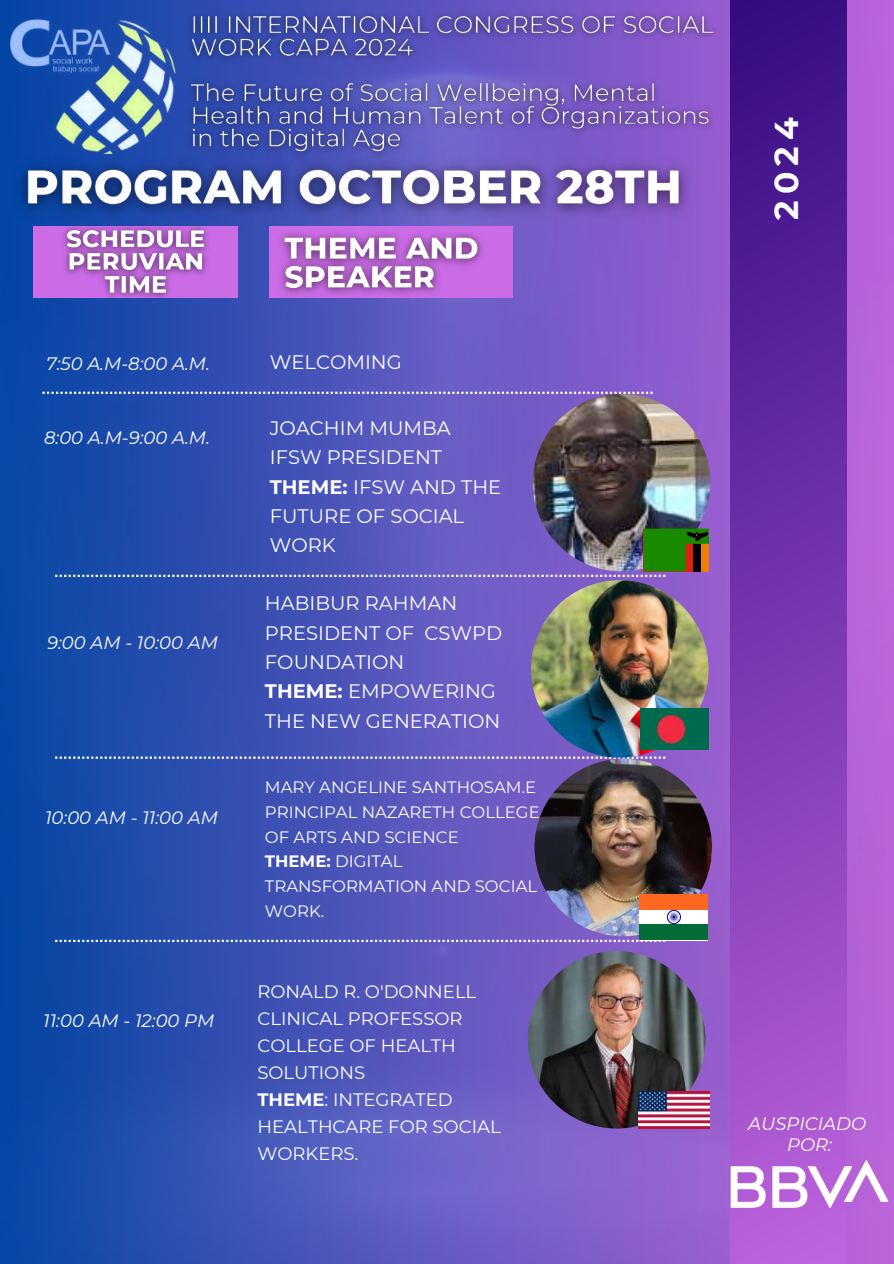
<style>
.page{position:relative;width:894px;height:1264px;background:#fff}
.page>*{position:absolute;margin:0;border:0;box-sizing:border-box;transform-origin:0 0}
.t1{font:700 33px "Montserrat";color:#fff}
.t2{font:19.5px/29.2px "Montserrat";color:#fff}
.t3{font:18px/27px "Montserrat";color:#fff}
.t4{font:italic 18px/21.3px "Montserrat";color:#fff;text-align:center}
.t5{font:16.5px/24.8px "Montserrat";color:#fff}
.s1{font-weight:700}
</style>
<div class="page">
<img style="left:0;top:0;width:893px;height:1263px">
<div style="left:730px;top:0;width:116px;height:1263px;background:linear-gradient(to bottom,#360c81,#bb62dc)"></div>
<svg style="left:55px;top:756px;width:610px;height:2px"></svg>
<svg style="left:55px;top:939px;width:610px;height:3px"></svg>
<div style="left:33px;top:227px;width:205px;height:71px;background:#cb6ce6"></div>
<div style="left:270px;top:227px;width:242px;height:71px;background:#cb6ce6"></div>
<img style="left:532px;top:394px;width:178px;height:177px;border-radius:50%">
<img style="left:531px;top:580px;width:177px;height:177px;border-radius:50%">
<img style="left:534px;top:758px;width:177px;height:178px;border-radius:50%">
<img style="left:527px;top:951px;width:178px;height:177px;border-radius:50%">
<img style="left:10px;top:19px;width:166px;height:131px">
<img style="left:730px;top:1160px;width:158px;height:47px">
<svg style="left:42px;top:392px;width:610px;height:2px"></svg>
<svg style="left:55px;top:528px;width:653px;height:49px"></svg>
<img style="left:640px;top:708px;width:68px;height:41px">
<div style="left:639px;top:894px;width:69px;height:46px;background:#fff"></div>
<div style="left:639px;top:894px;width:69px;height:15px;background:#ff6820"></div>
<div style="left:639px;top:924px;width:69px;height:16px;background:#046a38"></div>
<svg style="left:666px;top:909px;width:14px;height:15px"></svg>
<img style="left:638px;top:1091px;width:71px;height:37px">
<img style="left:7px;top:150px;width:693px;height:77px">
<img style="left:179px;top:4px;width:546px;height:161px">
<img style="left:54px;top:218px;width:163px;height:88px">
<img style="left:271px;top:225px;width:221px;height:79px">
<p class="t4" style="left:46px;top:352px;width:165px">7:50 A.M-8:00 A.M.</p>
<p class="t2" style="left:270px;top:348px;width:133px">WELCOMING</p>
<p class="t4" style="left:44px;top:426px;width:167px">8:00 A.M-9:00 A.M.</p>
<p class="t2" style="left:270px;top:413px;width:233px">JOACHIM MUMBA<br>IFSW PRESIDENT<br><span class="s1">THEME:</span> IFSW AND THE<br>FUTURE OF SOCIAL<br>WORK</p>
<p class="t4" style="left:47px;top:632px;width:172px">9:00 AM - 10:00 AM</p>
<p class="t4" style="left:45px;top:806px;width:174px">10:00 AM - 11:00 AM</p>
<p class="t4" style="left:43px;top:1009px;width:172px">11:00 AM - 12:00 PM</p>
<p class="t2" style="left:265px;top:589px;width:239px">HABIBUR RAHMAN<br>PRESIDENT OF CSWPD<br>FOUNDATION<br><span class="s1">THEME:</span> EMPOWERING<br>THE NEW GENERATION</p>
<p class="t5" style="left:265px;top:774px;width:276px">MARY ANGELINE SANTHOSAM.E<br>PRINCIPAL NAZARETH COLLEGE<br>OF ARTS AND SCIENCE<br><span class="s1">THEME:</span> DIGITAL<br>TRANSFORMATION AND SOCIAL<br>WORK.</p>
<p class="t3" style="left:257px;top:977px;width:245px">RONALD R. O'DONNELL<br>CLINICAL PROFESSOR<br>COLLEGE OF HEALTH<br>SOLUTIONS<br><span class="s1">THEME</span>: INTEGRATED<br>HEALTHCARE FOR SOCIAL<br>WORKERS.</p>
<h1 class="t1" style="left:766px;top:220px;width:104px;rotate:-90deg">2024</h1>
<p class="t4" style="left:748px;top:1112px;width:119px">AUSPICIADO<br>POR:</p>
</div>
